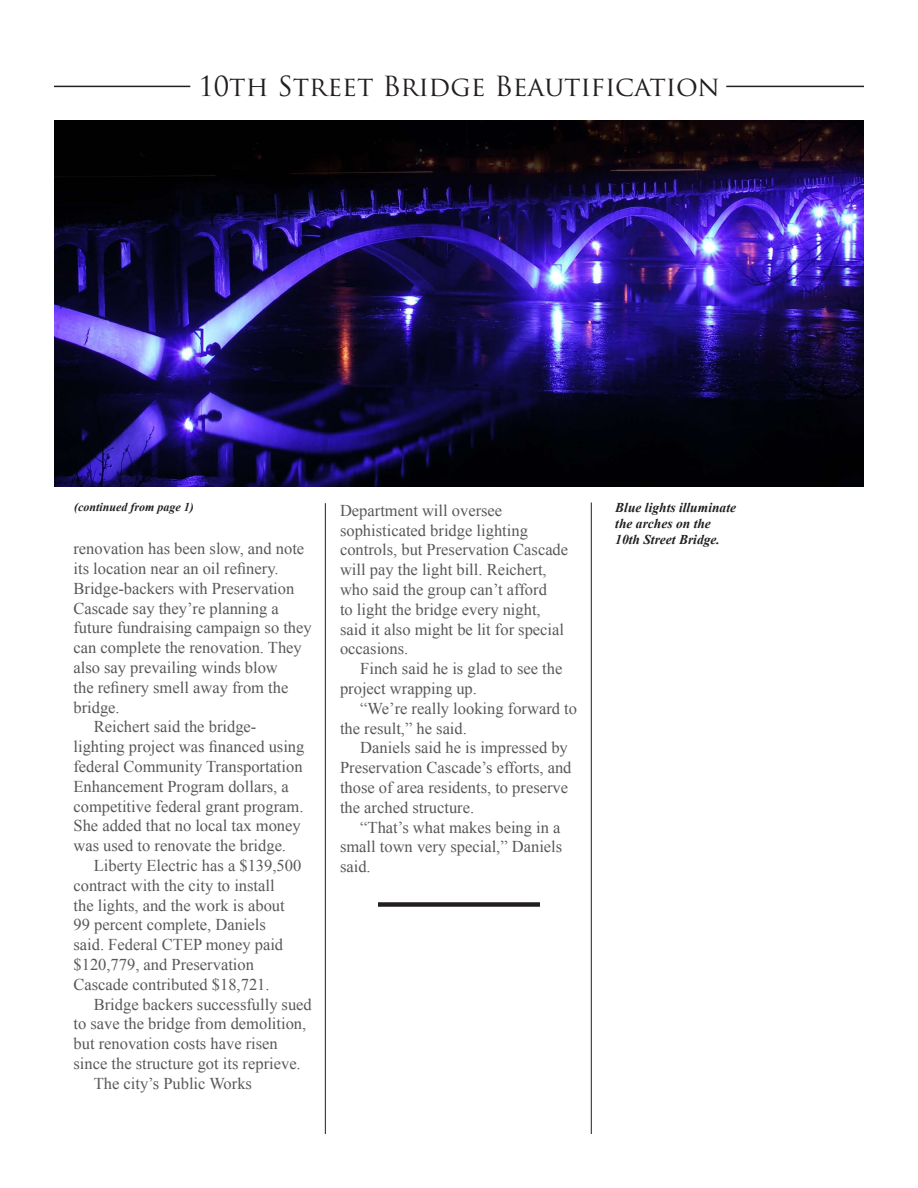
<style>
.page{position:relative;width:918px;height:1188px;background:#fff}
.page>*{position:absolute;margin:0;border:0;box-sizing:border-box;transform-origin:0 0}
.t1{font:27px "Trajan Pro";color:#231f20}
.t2{font:16.5px/19.8px "Times New Roman";color:#57585a}
.t3{font:italic 700 13.5px "Times New Roman";color:#231f20}
.t4{font:italic 700 12px "Times New Roman";color:#231f20}
</style>
<div class="page">
<hr style="left:54px;top:86px;width:136px;height:1px;background:#231f20">
<hr style="left:726px;top:86px;width:138px;height:1px;background:#231f20">
<img style="left:54px;top:120px;width:810px;height:367px">
<hr style="left:325px;top:503px;width:1px;height:631px;background:#231f20">
<div style="left:378px;top:902px;width:162px;height:5px;background:#231f20"></div>
<hr style="left:591px;top:502px;width:1px;height:632px;background:#231f20">
<p class="t1" style="left:198px;top:69px;width:523px">10th Street Bridge Beautification</p>
<p class="t4" style="left:74px;top:499px;width:121px">(continued from page 1)</p>
<p class="t2" style="left:340px;top:500px;width:230px">Department will oversee sophisticated bridge lighting controls, but Preservation Cascade will pay the light bill. Reichert, who said the group can’t afford<br>to light the bridge every night, said it also might be lit for special occasions.</p>
<p class="t2" style="left:340px;top:659px;width:224px;text-indent:20px">Finch said he is glad to see the project wrapping up.</p>
<p class="t2" style="left:340px;top:698px;width:239px;text-indent:20px">“We’re really looking forward to the result,” he said.</p>
<p class="t2" style="left:340px;top:738px;width:233px;text-indent:20px">Daniels said he is impressed by<br>Preservation Cascade’s efforts, and those of area residents, to preserve the arched structure.</p>
<p class="t2" style="left:340px;top:817px;width:224px;text-align:justify;text-indent:20px">“That’s what makes being in a small town very special,” Daniels said.</p>
<p class="t2" style="left:74px;top:539px;width:240px">renovation has been slow, and note its location near an oil refinery.<br>Bridge-backers with Preservation<br>Cascade say they’re planning a future fundraising campaign so they can complete the renovation. They also say prevailing winds blow<br>the refinery smell away from the bridge.</p>
<p class="t2" style="left:74px;top:717px;width:232px;text-indent:20px">Reichert said the bridge&shy;lighting project was financed using federal Community Transportation<br>Enhancement Program dollars, a competitive federal grant program.<br>She added that no local tax money was used to renovate the bridge.</p>
<p class="t2" style="left:74px;top:855px;width:229px;text-indent:20px">Liberty Electric has a $139,500 contract with the city to install<br>the lights, and the work is about<br>99 percent complete, Daniels<br>said. Federal CTEP money paid $120,779, and Preservation<br>Cascade contributed $18,721.</p>
<p class="t2" style="left:74px;top:994px;width:240px;text-indent:20px">Bridge backers successfully sued to save the bridge from demolition, but renovation costs have risen since the structure got its reprieve.</p>
<p class="t2" style="left:94px;top:1073px;width:160px">The city’s Public Works</p>
<p class="t3" style="left:615px;top:498px;width:122px">Blue lights illuminate</p>
<p class="t3" style="left:615px;top:514px;width:97px">the arches on the</p>
<p class="t3" style="left:615px;top:530px;width:106px">10th Street Bridge.</p>
</div>
